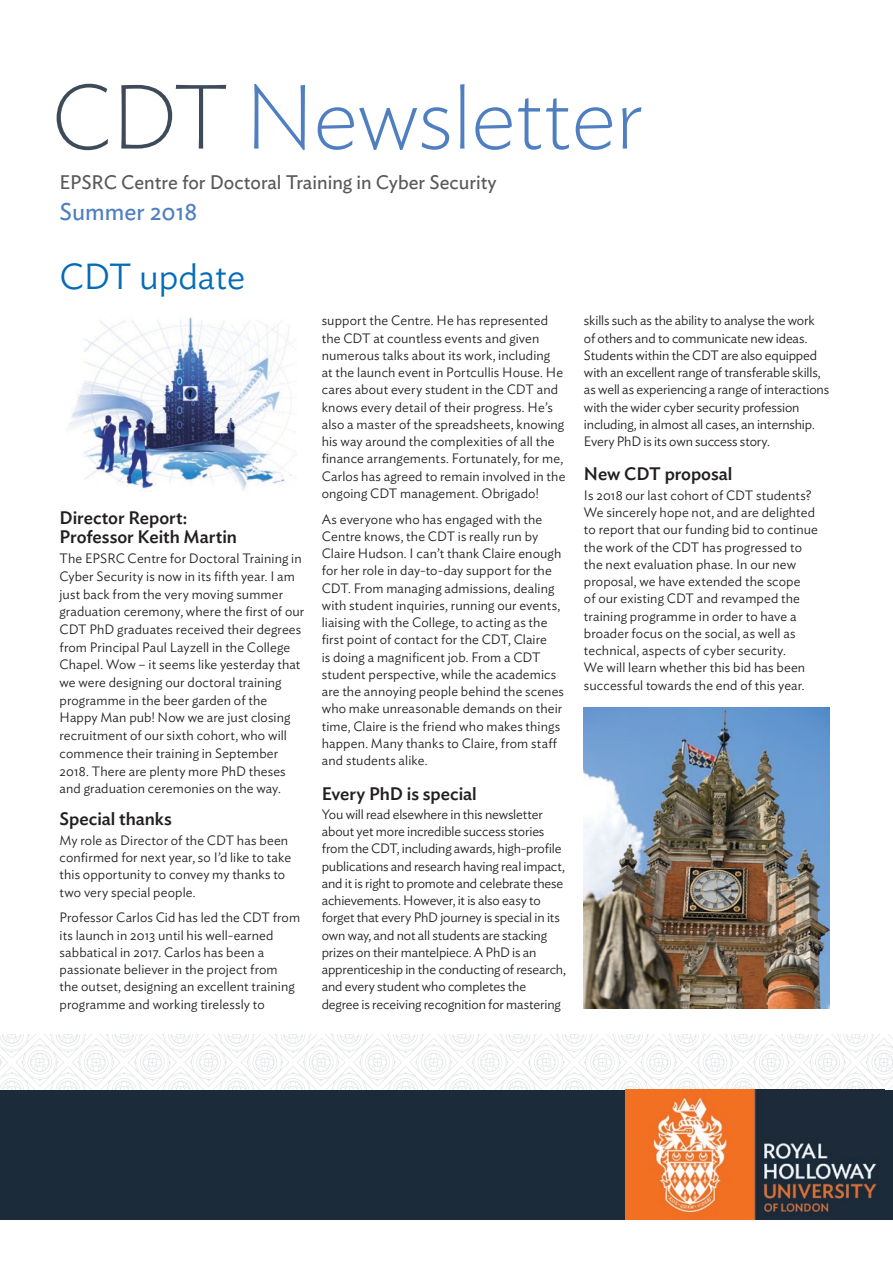
<style>
.page{position:relative;width:893px;height:1263px;background:#fff}
.page>*{position:absolute;margin:0;border:0;box-sizing:border-box;transform-origin:0 0}
.t1{font:200 90px "Ideal Sans";letter-spacing:-.01em;color:#4f7fc1}
.t2{font:300 36px "Ideal Sans";color:#046cb6}
.t3{font:24px "Ideal Sans";color:#4f7fc1}
.t4{font:19.5px "Ideal Sans";color:#58595b}
.t5{font:500 18px/19.5px "Ideal Sans";letter-spacing:-.005em;color:#231f20}
.t6{font:300 13.5px/17.2px "Ideal Sans";letter-spacing:.005em;color:#231f20}
.s1{color:#3d4a58}
</style>
<div class="page">
<div style="left:0;top:1090px;width:893px;height:129px;background:#1c2b3a"></div>
<svg style="left:0;top:1035px;width:893px;height:55px"></svg>
<img style="left:625px;top:1090px;width:252px;height:129px">
<img style="left:68px;top:317px;width:229px;height:173px">
<img style="left:584px;top:707px;width:245px;height:302px">
<h1 class="t1" style="left:51px;top:47px;width:594px"><span class="s1">CDT</span> Newsletter</h1>
<h3 class="t4" style="left:60px;top:167px;width:439px">EPSRC Centre for Doctoral Training in Cyber Security</h3>
<h3 class="t3" style="left:60px;top:194px;width:139px">Summer 2018</h3>
<h2 class="t2" style="left:60px;top:249px;width:187px">CDT update</h2>
<h3 class="t5" style="left:60px;top:506px;width:179px">Director Report:<br>Professor Keith Martin</h3>
<p class="t6" style="left:60px;top:548px;width:246px;line-height:17.7px">The EPSRC Centre for Doctoral Training in Cyber Security is now in its fifth year. I am just back from the very moving summer graduation ceremony, where the first of our CDT PhD graduates received their degrees from Principal Paul Layzell in the College Chapel. Wow – it seems like yesterday that we were designing our doctoral training programme in the beer garden of the Happy Man pub! Now we are just closing recruitment of our sixth cohort, who will commence their training in September 2018. There are plenty more PhD theses and graduation ceremonies on the way.</p>
<h3 class="t5" style="left:60px;top:808px;width:114px">Special thanks</h3>
<p class="t6" style="left:60px;top:830px;width:233px">My role as Director of the CDT has been confirmed for next year, so I’d like to take this opportunity to convey my thanks to two very special people.</p>
<p class="t6" style="left:60px;top:908px;width:242px">Professor Carlos Cid has led the CDT from its launch in 2013 until his well-earned sabbatical in 2017. Carlos has been a passionate believer in the project from<br>the outset, designing an excellent training programme and working tirelessly to</p>
<p class="t6" style="left:322px;top:311px;width:245px">support the Centre. He has represented the CDT at countless events and given numerous talks about its work, including<br>at the launch event in Portcullis House. He cares about every student in the CDT and knows every detail of their progress. He’s also a master of the spreadsheets, knowing his way around the complexities of all the finance arrangements. Fortunately, for me, Carlos has agreed to remain involved in the ongoing CDT management. Obrigado!</p>
<p class="t6" style="left:322px;top:509px;width:244px">As everyone who has engaged with the Centre knows, the CDT is really run by Claire Hudson. I can’t thank Claire enough for her role in day-to-day support for the CDT. From managing admissions, dealing with student inquiries, running our events, liaising with the College, to acting as the first point of contact for the CDT, Claire<br>is doing a magnificent job. From a CDT student perspective, while the academics are the annoying people behind the scenes who make unreasonable demands on their time, Claire is the friend who makes things happen. Many thanks to Claire, from staff and students alike.</p>
<h3 class="t5" style="left:322px;top:782px;width:157px">Every PhD is special</h3>
<p class="t6" style="left:322px;top:804px;width:246px">You will read elsewhere in this newsletter about yet more incredible success stories from the CDT, including awards, high-profile publications and research having real impact, and it is right to promote and celebrate these achievements. However, it is also easy to forget that every PhD journey is special in its own way, and not all students are stacking prizes on their mantelpiece. A PhD is an apprenticeship in the conducting of research, and every student who completes the degree is receiving recognition for mastering</p>
<p class="t6" style="left:584px;top:311px;width:247px">skills such as the ability to analyse the work of others and to communicate new ideas.<br>Students within the CDT are also equipped with an excellent range of transferable skills, as well as experiencing a range of interactions with the wider cyber security profession including, in almost all cases, an internship.<br>Every PhD is its own success story.</p>
<h3 class="t5" style="left:584px;top:463px;width:150px">New CDT proposal</h3>
<p class="t6" style="left:584px;top:485px;width:236px">Is 2018 our last cohort of CDT students?<br>We sincerely hope not, and are delighted to report that our funding bid to continue the work of the CDT has progressed to the next evaluation phase. In our new proposal, we have extended the scope<br>of our existing CDT and revamped the training programme in order to have a broader focus on the social, as well as technical, aspects of cyber security.<br>We will learn whether this bid has been successful towards the end of this year.</p>
</div>
